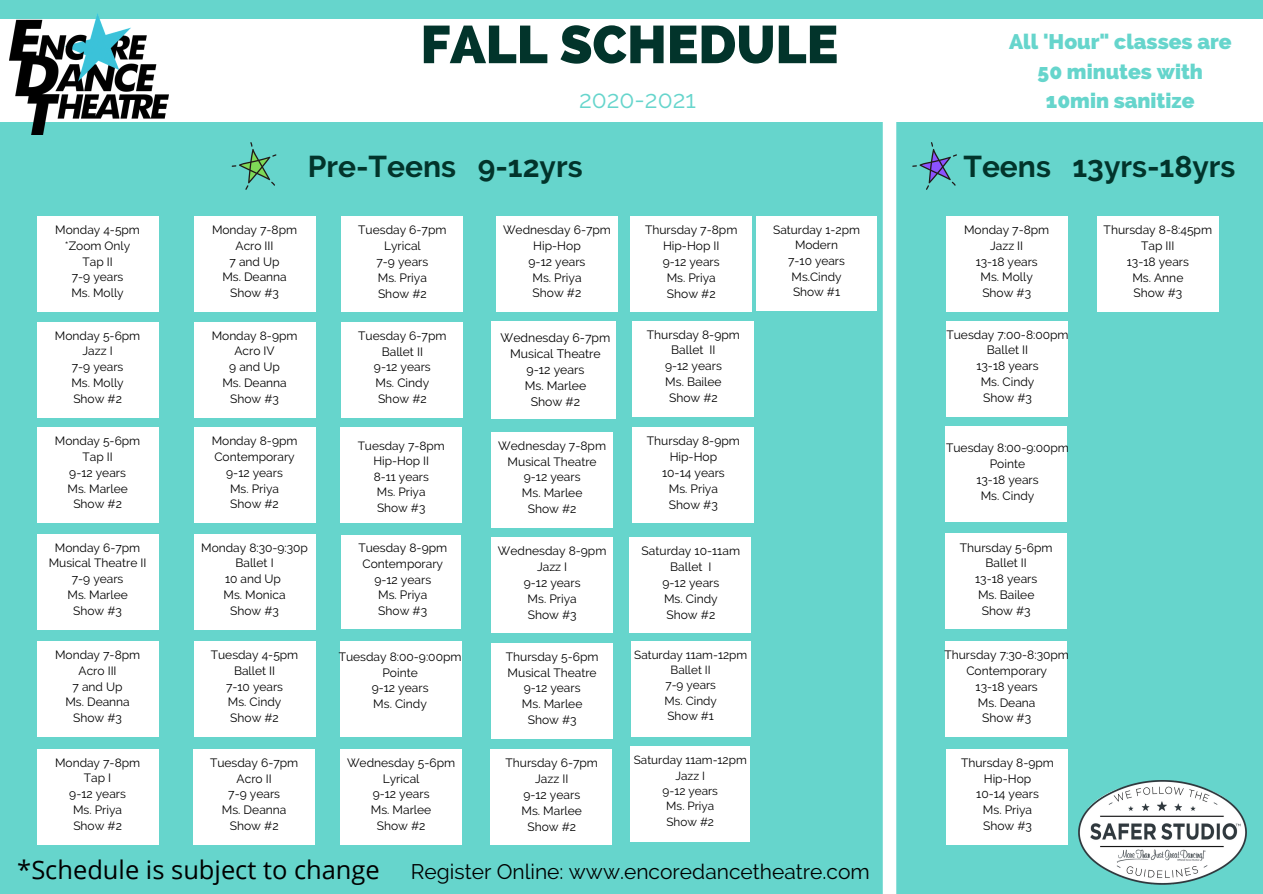
<style>
.page{position:relative;width:1263px;height:894px;background:#fff}
.page>*{position:absolute;margin:0;border:0;box-sizing:border-box;transform-origin:0 0}
.t1{font:800 52.95px "Raleway";color:#02342b}
.t2{font:700 30px "Raleway";color:#02342b}
.t3{font:25.5px "Open Sans";color:#000}
.t4{font:24.45px "Raleway";color:#66d5cc}
.t5{font:800 21px/29.2px "Raleway";color:#66d5cc;text-align:center}
.t6{font:21px "Raleway";color:#000}
.t7{font:12.3px/16px "Raleway";color:#000;text-align:center}
.t8{font:12px/15.8px "Raleway";color:#000;text-align:center}
.t9{font:11.85px/15.6px "Raleway";color:#000;text-align:center}
.t10{font:11.7px/15.5px "Raleway";color:#000;text-align:center}
</style>
<div class="page">
<div style="left:0;top:0;width:1263px;height:893px;background:#66d5cc"></div>
<div style="left:0;top:20px;width:1263px;height:102px;background:#fff"></div>
<img style="left:10px;top:13px;width:158px;height:122px">
<svg style="left:232px;top:142px;width:44px;height:48px"></svg>
<svg style="left:912px;top:142px;width:45px;height:48px"></svg>
<div style="left:37px;top:427px;width:121px;height:95px;background:#fff"></div>
<div style="left:37px;top:641px;width:121px;height:95px;background:#fff"></div>
<div style="left:37px;top:748px;width:121px;height:95px;background:#fff"></div>
<div style="left:946px;top:216px;width:121px;height:95px;background:#fff"></div>
<div style="left:194px;top:322px;width:121px;height:95px;background:#fff"></div>
<div style="left:194px;top:427px;width:121px;height:95px;background:#fff"></div>
<div style="left:194px;top:534px;width:121px;height:95px;background:#fff"></div>
<div style="left:37px;top:216px;width:121px;height:95px;background:#fff"></div>
<div style="left:37px;top:322px;width:121px;height:95px;background:#fff"></div>
<div style="left:37px;top:534px;width:121px;height:95px;background:#fff"></div>
<div style="left:194px;top:216px;width:122px;height:96px;background:#fff"></div>
<div style="left:194px;top:641px;width:121px;height:95px;background:#fff"></div>
<div style="left:193px;top:748px;width:122px;height:95px;background:#fff"></div>
<div style="left:341px;top:216px;width:122px;height:95px;background:#fff"></div>
<div style="left:341px;top:322px;width:122px;height:95px;background:#fff"></div>
<div style="left:340px;top:427px;width:122px;height:95px;background:#fff"></div>
<div style="left:946px;top:321px;width:122px;height:95px;background:#fff"></div>
<div style="left:340px;top:641px;width:121px;height:95px;background:#fff"></div>
<div style="left:945px;top:426px;width:122px;height:95px;background:#fff"></div>
<div style="left:340px;top:748px;width:121px;height:95px;background:#fff"></div>
<div style="left:496px;top:216px;width:121px;height:95px;background:#fff"></div>
<div style="left:491px;top:432px;width:122px;height:95px;background:#fff"></div>
<div style="left:491px;top:537px;width:122px;height:95px;background:#fff"></div>
<div style="left:491px;top:643px;width:122px;height:95px;background:#fff"></div>
<div style="left:945px;top:533px;width:122px;height:95px;background:#fff"></div>
<div style="left:491px;top:749px;width:121px;height:95px;background:#fff"></div>
<div style="left:630px;top:216px;width:122px;height:95px;background:#fff"></div>
<div style="left:945px;top:641px;width:122px;height:95px;background:#fff"></div>
<div style="left:632px;top:321px;width:122px;height:95px;background:#fff"></div>
<div style="left:946px;top:748px;width:122px;height:95px;background:#fff"></div>
<div style="left:1097px;top:216px;width:121px;height:95px;background:#fff"></div>
<div style="left:630px;top:537px;width:121px;height:95px;background:#fff"></div>
<div style="left:631px;top:641px;width:119px;height:95px;background:#fff"></div>
<div style="left:631px;top:746px;width:119px;height:95px;background:#fff"></div>
<div style="left:756px;top:216px;width:121px;height:94px;background:#fff"></div>
<div style="left:883px;top:122px;width:13px;height:771px;background:#fff"></div>
<img style="left:1078px;top:780px;width:168px;height:103px">
<div style="left:341px;top:535px;width:120px;height:93px;background:#fff"></div>
<div style="left:632px;top:427px;width:122px;height:95px;background:#fff"></div>
<div style="left:492px;top:321px;width:124px;height:97px;background:#fff"></div>
<h1 class="t1" style="left:421px;top:13px;width:419px">FALL SCHEDULE</h1>
<h3 class="t4" style="left:579px;top:85px;width:118px">2020-2021</h3>
<h3 class="t5" style="left:1009px;top:27px;width:224px">All 'Hour" classes are<br>50 minutes with<br>10min sanitize</h3>
<h2 class="t2" style="left:308px;top:148px;width:276px">Pre-Teens 9-12yrs</h2>
<h2 class="t2" style="left:963px;top:148px;width:274px">Teens 13yrs-18yrs</h2>
<p class="t8" style="left:55px;top:222px;width:86px">Monday 4-5pm *Zoom Only<br>Tap II<br>7-9 years<br>Ms. Molly</p>
<p class="t8" style="left:212px;top:222px;width:87px">Monday 7-8pm<br>Acro III<br>7 and Up<br>Ms. Deanna<br>Show #3</p>
<p class="t8" style="left:358px;top:222px;width:90px">Tuesday 6-7pm<br>Lyrical<br>7-9 years<br>Ms. Priya<br>Show #2</p>
<p class="t8" style="left:503px;top:222px;width:110px">Wednesday 6-7pm<br>Hip-Hop<br>9-12 years<br>Ms. Priya<br>Show #2</p>
<p class="t8" style="left:645px;top:222px;width:94px">Thursday 7-8pm<br>Hip-Hop II<br>9-12 years<br>Ms. Priya<br>Show #2</p>
<p class="t8" style="left:55px;top:327px;width:87px">Monday 5-6pm<br>Jazz I<br>7-9 years<br>Ms. Molly<br>Show #2</p>
<p class="t8" style="left:55px;top:433px;width:87px">Monday 5-6pm<br>Tap II<br>9-12 years<br>Ms. Marlee<br>Show #2</p>
<p class="t8" style="left:49px;top:539px;width:99px">Monday 6-7pm<br>Musical Theatre II<br>7-9 years<br>Ms. Marlee<br>Show #3</p>
<p class="t8" style="left:55px;top:647px;width:87px">Monday 7-8pm<br>Acro III<br>7 and Up<br>Ms. Deanna<br>Show #3</p>
<p class="t8" style="left:55px;top:754px;width:87px">Monday 7-8pm<br>Tap I<br>9-12 years<br>Ms. Priya<br>Show #2</p>
<p class="t8" style="left:212px;top:327px;width:87px">Monday 8-9pm<br>Acro IV<br>9 and Up<br>Ms. Deanna<br>Show #3</p>
<p class="t8" style="left:212px;top:433px;width:87px">Monday 8-9pm<br>Contemporary<br>9-12 years<br>Ms. Priya<br>Show #2</p>
<p class="t8" style="left:201px;top:539px;width:108px">Monday 8:30-9:30p<br>Ballet I<br>10 and Up<br>Ms. Monica<br>Show #3</p>
<p class="t8" style="left:211px;top:647px;width:89px">Tuesday 4-5pm<br>Ballet II<br>7-10 years<br>Ms. Cindy<br>Show #2</p>
<p class="t8" style="left:210px;top:754px;width:90px">Tuesday 6-7pm<br>Acro II<br>7-9 years<br>Ms. Deanna<br>Show #2</p>
<p class="t8" style="left:358px;top:327px;width:90px">Tuesday 6-7pm<br>Ballet II<br>9-12 years<br>Ms. Cindy<br>Show #2</p>
<p class="t7" style="left:501px;top:329px;width:111px">Wednesday 6-7pm<br>Musical Theatre<br>9-12 years<br>Ms. Marlee<br>Show #2</p>
<p class="t8" style="left:647px;top:326px;width:95px">Thursday 8-9pm<br>Ballet II<br>9-12 years<br>Ms. Bailee<br>Show #2</p>
<p class="t9" style="left:358px;top:437px;width:89px">Tuesday 7-8pm<br>Hip-Hop II<br>8-11 years<br>Ms. Priya<br>Show #3</p>
<p class="t8" style="left:647px;top:433px;width:95px">Thursday 8-9pm<br>Hip-Hop<br>10-14 years<br>Ms. Priya<br>Show #3</p>
<p class="t8" style="left:498px;top:437px;width:109px">Wednesday 7-8pm<br>Musical Theatre<br>9-12 years<br>Ms. Marlee<br>Show #2</p>
<p class="t8" style="left:358px;top:539px;width:90px">Tuesday 8-9pm<br>Contemporary<br>9-12 years<br>Ms. Priya<br>Show #3</p>
<p class="t8" style="left:339px;top:648px;width:124px">Tuesday 8:00-9:00pm<br>Pointe<br>9-12 years<br>Ms. Cindy</p>
<p class="t8" style="left:347px;top:754px;width:110px">Wednesday 5-6pm<br>Lyrical<br>9-12 years<br>Ms. Marlee<br>Show #2</p>
<p class="t8" style="left:498px;top:543px;width:110px">Wednesday 8-9pm<br>Jazz I<br>9-12 years<br>Ms. Priya<br>Show #3</p>
<p class="t8" style="left:506px;top:648px;width:94px">Thursday 5-6pm<br>Musical Theatre<br>9-12 years<br>Ms. Marlee<br>Show #3</p>
<p class="t8" style="left:505px;top:754px;width:94px">Thursday 6-7pm<br>Jazz II<br>9-12 years<br>Ms. Marlee<br>Show #2</p>
<p class="t8" style="left:642px;top:543px;width:100px">Saturday 10-11am<br>Ballet I<br>9-12 years<br>Ms. Cindy<br>Show #2</p>
<p class="t10" style="left:634px;top:646px;width:114px">Saturday 11am-12pm<br>Ballet II<br>7-9 years<br>Ms. Cindy<br>Show #1</p>
<p class="t10" style="left:634px;top:752px;width:114px">Saturday 11am-12pm<br>Jazz I<br>9-12 years<br>Ms. Priya<br>Show #2</p>
<p class="t9" style="left:773px;top:222px;width:88px">Saturday 1-2pm<br>Modern<br>7-10 years<br>Ms.Cindy<br>Show #1</p>
<h3 class="t3" style="left:17px;top:851px;width:364px">*Schedule is subject to change</h3>
<h3 class="t6" style="left:411px;top:859px;width:460px">Register Online: www.encoredancetheatre.com</h3>
<p class="t8" style="left:964px;top:222px;width:87px">Monday 7-8pm<br>Jazz II<br>13-18 years<br>Ms. Molly<br>Show #3</p>
<p class="t8" style="left:946px;top:326px;width:124px">Tuesday 7:00-8:00pm<br>Ballet II<br>13-18 years<br>Ms. Cindy<br>Show #3</p>
<p class="t8" style="left:946px;top:440px;width:124px">Tuesday 8:00-9:00pm<br>Pointe<br>13-18 years<br>Ms. Cindy</p>
<p class="t8" style="left:960px;top:539px;width:94px">Thursday 5-6pm<br>Ballet II<br>13-18 years<br>Ms. Bailee<br>Show #3</p>
<p class="t8" style="left:944px;top:646px;width:126px">Thursday 7:30-8:30pm<br>Contemporary<br>13-18 years<br>Ms. Deana<br>Show #3</p>
<p class="t8" style="left:961px;top:754px;width:95px">Thursday 8-9pm<br>Hip-Hop<br>10-14 years<br>Ms. Priya<br>Show #3</p>
<p class="t8" style="left:1104px;top:222px;width:110px">Thursday 8-8:45pm<br>Tap III<br>13-18 years<br>Ms. Anne<br>Show #3</p>
</div>
